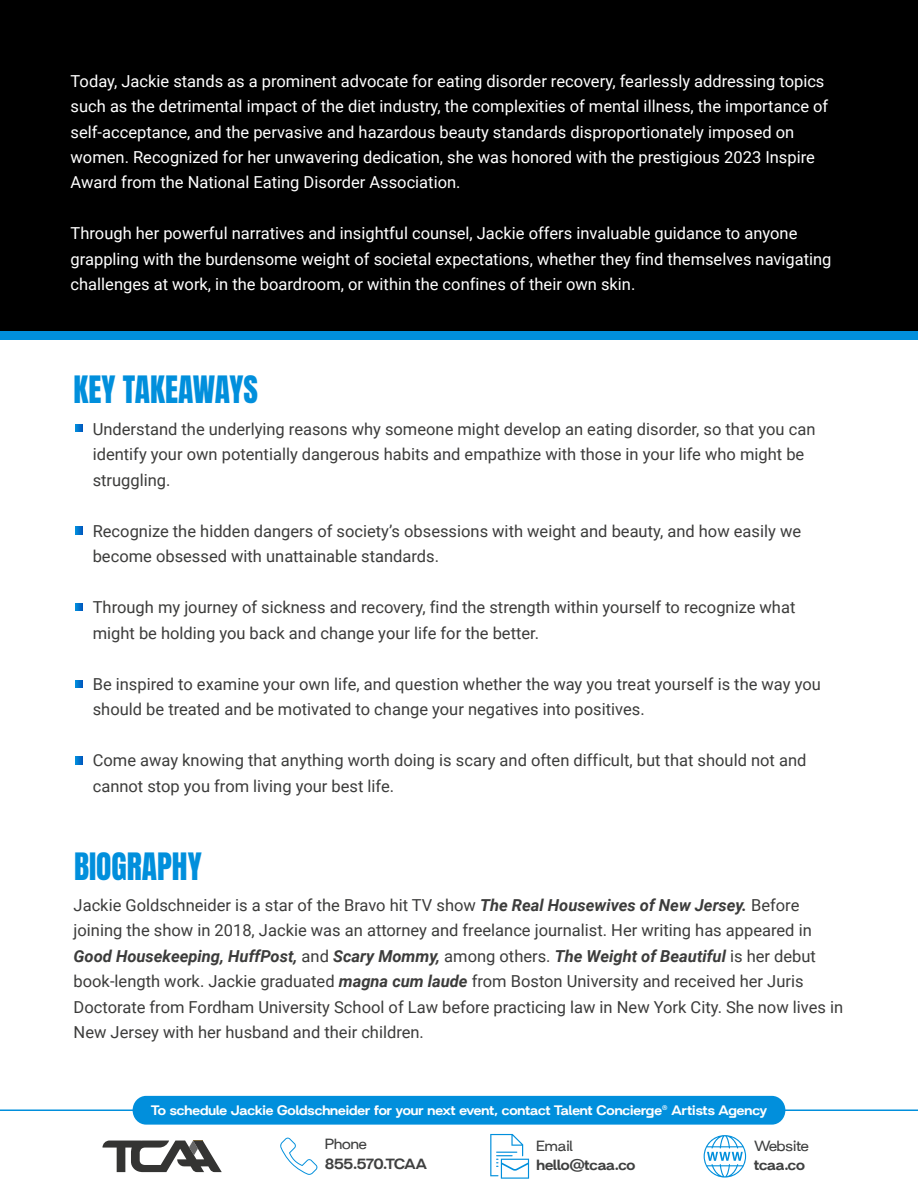
<style>
.page{position:relative;width:918px;height:1188px;background:#fff}
.page>*{position:absolute;margin:0;border:0;box-sizing:border-box;transform-origin:0 0}
.t1{font:31.5px "Anton";color:#018fdc}
.t2{font:16.5px/25.5px "Roboto";color:#3c3c3b}
.t3{font:16.5px/25.5px "Roboto";color:#fff}
.t4{font:900 16.2px "Britanica";color:#3f4040}
.t5{font:700 16.2px "Britanica";color:#3f4040}
.t6{font:900 16.2px "Britanica";letter-spacing:-.035em;color:#3f4040}
.t7{font:900 15px "Britanica";color:#fff}
.s1{font-weight:700;font-style:italic}
</style>
<div class="page">
<div style="left:0;top:0;width:918px;height:338px;background:#000"></div>
<hr style="left:0;top:1109px;width:918px;height:2px;background:#018fdc">
<div style="left:133px;top:1096px;width:652px;height:29px;background:#018fdc;border-radius:14px"></div>
<svg style="left:280px;top:1138px;width:38px;height:37px"></svg>
<svg style="left:490px;top:1134px;width:39px;height:45px"></svg>
<svg style="left:704px;top:1135px;width:42px;height:43px"></svg>
<svg style="left:102px;top:1141px;width:120px;height:31px"></svg>
<svg style="left:75px;top:425px;width:7px;height:7px"></svg>
<svg style="left:75px;top:527px;width:7px;height:7px"></svg>
<svg style="left:75px;top:604px;width:7px;height:7px"></svg>
<svg style="left:75px;top:680px;width:7px;height:8px"></svg>
<svg style="left:75px;top:757px;width:7px;height:7px"></svg>
<div style="left:0;top:331px;width:918px;height:9px;background:#018fdc"></div>
<p class="t3" style="left:71px;top:67px;width:759px">Today, Jackie stands as a prominent advocate for eating disorder recovery, fearlessly addressing topics such as the detrimental impact of the diet industry, the complexities of mental illness, the importance of self-acceptance, and the pervasive and hazardous beauty standards disproportionately imposed on women. Recognized for her unwavering dedication, she was honored with the prestigious 2023 Inspire Award from the National Eating Disorder Association.</p>
<p class="t3" style="left:71px;top:220px;width:762px">Through her powerful narratives and insightful counsel, Jackie offers invaluable guidance to anyone grappling with the burdensome weight of societal expectations, whether they find themselves navigating challenges at work, in the boardroom, or within the confines of their own skin.</p>
<h1 class="t1" style="left:74px;top:374px;width:186px">KEY TAKEAWAYS</h1>
<p class="t2" style="left:93px;top:416px;width:724px">Understand the underlying reasons why someone might develop an eating disorder, so that you can identify your own potentially dangerous habits and empathize with those in your life who might be struggling.</p>
<p class="t2" style="left:93px;top:518px;width:710px">Recognize the hidden dangers of society’s obsessions with weight and beauty, and how easily we become obsessed with unattainable standards.</p>
<p class="t2" style="left:93px;top:594px;width:704px">Through my journey of sickness and recovery, find the strength within yourself to recognize what might be holding you back and change your life for the better.</p>
<p class="t2" style="left:93px;top:671px;width:730px">Be inspired to examine your own life, and question whether the way you treat yourself is the way you should be treated and be motivated to change your negatives into positives.</p>
<p class="t2" style="left:93px;top:747px;width:715px">Come away knowing that anything worth doing is scary and often difficult, but that should not and cannot stop you from living your best life.</p>
<h1 class="t1" style="left:74px;top:851px;width:129px">BIOGRAPHY</h1>
<p class="t2" style="left:74px;top:891px;width:771px">Jackie Goldschneider is a star of the Bravo hit TV show <span class="s1">The Real Housewives of New Jersey.</span> Before joining the show in 2018, Jackie was an attorney and freelance journalist. Her writing has appeared in <span class="s1">Good Housekeeping, HuffPost,</span> and <span class="s1">Scary Mommy,</span> among others. <span class="s1">The Weight of Beautiful</span> is her debut book-length work. Jackie graduated <span class="s1">magna cum laude</span> from Boston University and received her Juris Doctorate from Fordham University School of Law before practicing law in New York City. She now lives in New Jersey with her husband and their children.</p>
<p class="t7" style="left:151px;top:1102px;width:618px">To schedule Jackie Goldschneider for your next event, contact Talent Concierge® Artists Agency</p>
<p class="t5" style="left:325px;top:1135px;width:43px">Phone</p>
<p class="t6" style="left:325px;top:1155px;width:104px">855.570.TCAA</p>
<p class="t5" style="left:754px;top:1137px;width:56px">Website</p>
<p class="t4" style="left:754px;top:1156px;width:52px">tcaa.co</p>
<p class="t5" style="left:536px;top:1137px;width:38px">Email</p>
<p class="t4" style="left:536px;top:1156px;width:100px">hello@tcaa.co</p>
</div>
